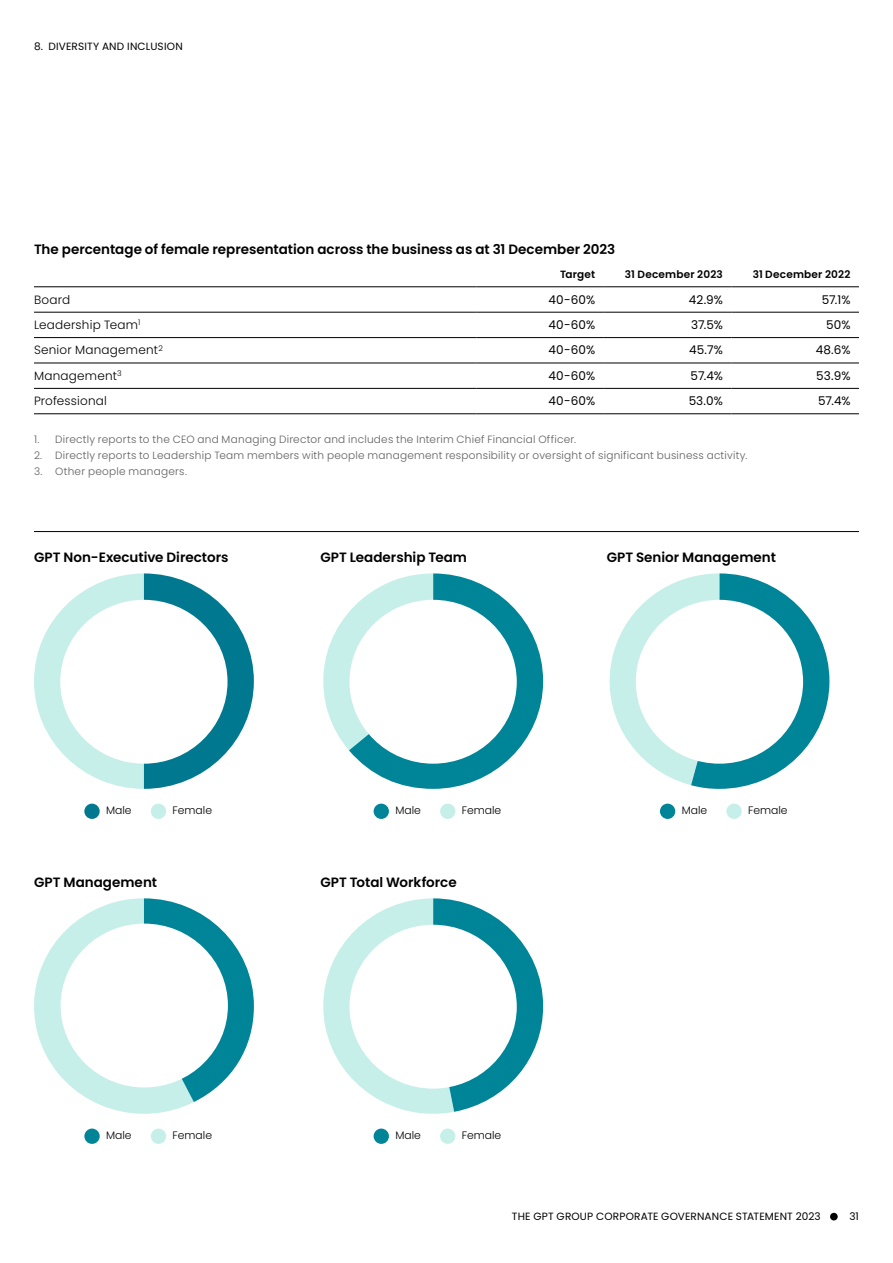
<style>
.page{position:relative;width:893px;height:1263px;background:#fff}
.page>*{position:absolute;margin:0;border:0;box-sizing:border-box;transform-origin:0 0}
.t1{font:600 13.5px "Poppins";color:#000}
.t2{font:12px "Poppins";letter-spacing:.01em;color:#000}
.t3{font:300 12px "Poppins";letter-spacing:.015em;color:#000}
.t4{font:300 10.8px "Poppins";color:#000}
.t5{font:300 10.5px "Poppins";letter-spacing:.02em;color:#5f5f5f}
.t6{font:10.5px "Poppins";letter-spacing:.015em;color:#000}
.t7{font:600 10.5px "Poppins";letter-spacing:.02em;color:#000}
</style>
<div class="page">
<svg style="left:34px;top:573px;width:220px;height:216px"></svg>
<div style="left:84px;top:804px;width:16px;height:15px;background:#007990;border-radius:50%"></div>
<div style="left:151px;top:804px;width:15px;height:15px;background:#c7efea;border-radius:50%"></div>
<div style="left:60px;top:600px;width:167px;height:164px;background:#fff;border-radius:50%"></div>
<svg style="left:34px;top:898px;width:220px;height:216px"></svg>
<div style="left:84px;top:1128px;width:16px;height:16px;background:#008497;border-radius:50%"></div>
<div style="left:151px;top:1128px;width:15px;height:16px;background:#c7efea;border-radius:50%"></div>
<div style="left:61px;top:923px;width:167px;height:164px;background:#fff;border-radius:50%"></div>
<svg style="left:323px;top:573px;width:220px;height:216px"></svg>
<div style="left:374px;top:804px;width:15px;height:15px;background:#008497;border-radius:50%"></div>
<div style="left:440px;top:804px;width:15px;height:15px;background:#c7efea;border-radius:50%"></div>
<div style="left:349px;top:600px;width:168px;height:164px;background:#fff;border-radius:50%"></div>
<svg style="left:323px;top:898px;width:220px;height:216px"></svg>
<div style="left:374px;top:1128px;width:15px;height:16px;background:#008497;border-radius:50%"></div>
<div style="left:440px;top:1128px;width:15px;height:16px;background:#c7efea;border-radius:50%"></div>
<div style="left:349px;top:925px;width:168px;height:163px;background:#fff;border-radius:50%"></div>
<svg style="left:609px;top:573px;width:220px;height:216px"></svg>
<div style="left:660px;top:804px;width:15px;height:15px;background:#008497;border-radius:50%"></div>
<div style="left:726px;top:804px;width:16px;height:15px;background:#c7efea;border-radius:50%"></div>
<div style="left:636px;top:600px;width:167px;height:164px;background:#fff;border-radius:50%"></div>
<hr style="left:34px;top:531px;width:825px;height:1px;background:#000">
<hr style="left:34px;top:312px;width:442px;height:1px;background:#000">
<hr style="left:476px;top:312px;width:128px;height:1px;background:#000">
<hr style="left:604px;top:312px;width:127px;height:1px;background:#000">
<hr style="left:731px;top:312px;width:128px;height:1px;background:#000">
<hr style="left:34px;top:337px;width:442px;height:1px;background:#000">
<hr style="left:476px;top:337px;width:128px;height:1px;background:#000">
<hr style="left:604px;top:337px;width:127px;height:1px;background:#000">
<hr style="left:731px;top:337px;width:128px;height:1px;background:#000">
<hr style="left:34px;top:363px;width:442px;height:1px;background:#000">
<hr style="left:476px;top:363px;width:128px;height:1px;background:#000">
<hr style="left:604px;top:363px;width:127px;height:1px;background:#000">
<hr style="left:731px;top:363px;width:128px;height:1px;background:#000">
<hr style="left:34px;top:388px;width:442px;height:1px;background:#000">
<hr style="left:476px;top:388px;width:128px;height:1px;background:#000">
<hr style="left:604px;top:388px;width:127px;height:1px;background:#000">
<hr style="left:731px;top:388px;width:128px;height:1px;background:#000">
<hr style="left:34px;top:413px;width:442px;height:1px;background:#000">
<hr style="left:476px;top:413px;width:128px;height:1px;background:#000">
<hr style="left:604px;top:413px;width:127px;height:1px;background:#000">
<hr style="left:731px;top:413px;width:128px;height:1px;background:#000">
<hr style="left:34px;top:286px;width:442px;height:1px;background:#000">
<hr style="left:476px;top:286px;width:128px;height:1px;background:#000">
<hr style="left:604px;top:286px;width:127px;height:1px;background:#000">
<hr style="left:731px;top:286px;width:128px;height:1px;background:#000">
<div style="left:830px;top:1213px;width:8px;height:7px;background:#000;border-radius:50%"></div>
<p class="t6" style="left:34px;top:40px;width:150px">8. DIVERSITY AND I NCLUSION</p>
<p class="t1" style="left:34px;top:241px;width:583px">The percentage of female representation across the business as at 31 December 2023</p>
<p class="t7" style="left:560px;top:268px;width:37px">Target</p>
<p class="t7" style="left:625px;top:268px;width:99px">31 December 2023</p>
<p class="t7" style="left:753px;top:268px;width:99px">31 December 2022</p>
<p class="t3" style="left:34px;top:292px;width:38px">Board</p>
<p class="t2" style="left:549px;top:292px;width:48px">40‑60%</p>
<p class="t2" style="left:689px;top:292px;width:36px">42.9%</p>
<p class="t2" style="left:822px;top:292px;width:30px">57.1%</p>
<p class="t3" style="left:34px;top:318px;width:108px">Leadership Team<sup>1</sup></p>
<p class="t2" style="left:549px;top:318px;width:48px">40‑60%</p>
<p class="t2" style="left:691px;top:318px;width:33px">37.5%</p>
<p class="t2" style="left:826px;top:318px;width:26px">50%</p>
<p class="t3" style="left:34px;top:343px;width:130px">Senior Management<sup>2</sup></p>
<p class="t2" style="left:549px;top:343px;width:48px">40‑60%</p>
<p class="t2" style="left:689px;top:343px;width:35px">45.7%</p>
<p class="t2" style="left:816px;top:343px;width:36px">48.6%</p>
<p class="t3" style="left:34px;top:369px;width:89px">Management<sup>3</sup></p>
<p class="t2" style="left:549px;top:369px;width:48px">40‑60%</p>
<p class="t2" style="left:691px;top:369px;width:34px">57.4%</p>
<p class="t2" style="left:816px;top:369px;width:36px">53.9%</p>
<p class="t3" style="left:34px;top:394px;width:74px">Professional</p>
<p class="t2" style="left:549px;top:394px;width:48px">40‑60%</p>
<p class="t2" style="left:689px;top:394px;width:36px">53.0%</p>
<p class="t2" style="left:818px;top:394px;width:34px">57.4%</p>
<p class="t5" style="left:34px;top:433px;width:543px">1. Directly reports to the CEO and Managing Director and includes the Interim Chief Financial Officer.</p>
<p class="t5" style="left:34px;top:449px;width:715px">2. Directly reports to Leadership Team members with people management responsibility or oversight of significant business activity.</p>
<p class="t5" style="left:34px;top:466px;width:154px">3. Other people managers.</p>
<p class="t1" style="left:34px;top:550px;width:196px">GPT Non-Executive Directors</p>
<p class="t1" style="left:320px;top:550px;width:148px">GPT Leadership Team</p>
<p class="t1" style="left:607px;top:550px;width:171px">GPT Senior Management</p>
<p class="t4" style="left:106px;top:804px;width:27px">Male</p>
<p class="t4" style="left:173px;top:804px;width:41px">Female</p>
<p class="t4" style="left:395px;top:804px;width:27px">Male</p>
<p class="t4" style="left:462px;top:804px;width:41px">Female</p>
<p class="t4" style="left:682px;top:804px;width:27px">Male</p>
<p class="t4" style="left:748px;top:804px;width:41px">Female</p>
<p class="t1" style="left:34px;top:875px;width:125px">GPT Management</p>
<p class="t1" style="left:320px;top:875px;width:138px">GPT Total Workforce</p>
<p class="t4" style="left:106px;top:1129px;width:27px">Male</p>
<p class="t4" style="left:173px;top:1129px;width:41px">Female</p>
<p class="t4" style="left:395px;top:1129px;width:27px">Male</p>
<p class="t4" style="left:462px;top:1129px;width:41px">Female</p>
<p class="t6" style="left:512px;top:1211px;width:310px">THE GPT GROUP CORPORATE GOVERNANCE STATEMENT 2023</p>
<p class="t6" style="left:849px;top:1211px;width:11px">31</p>
</div>
